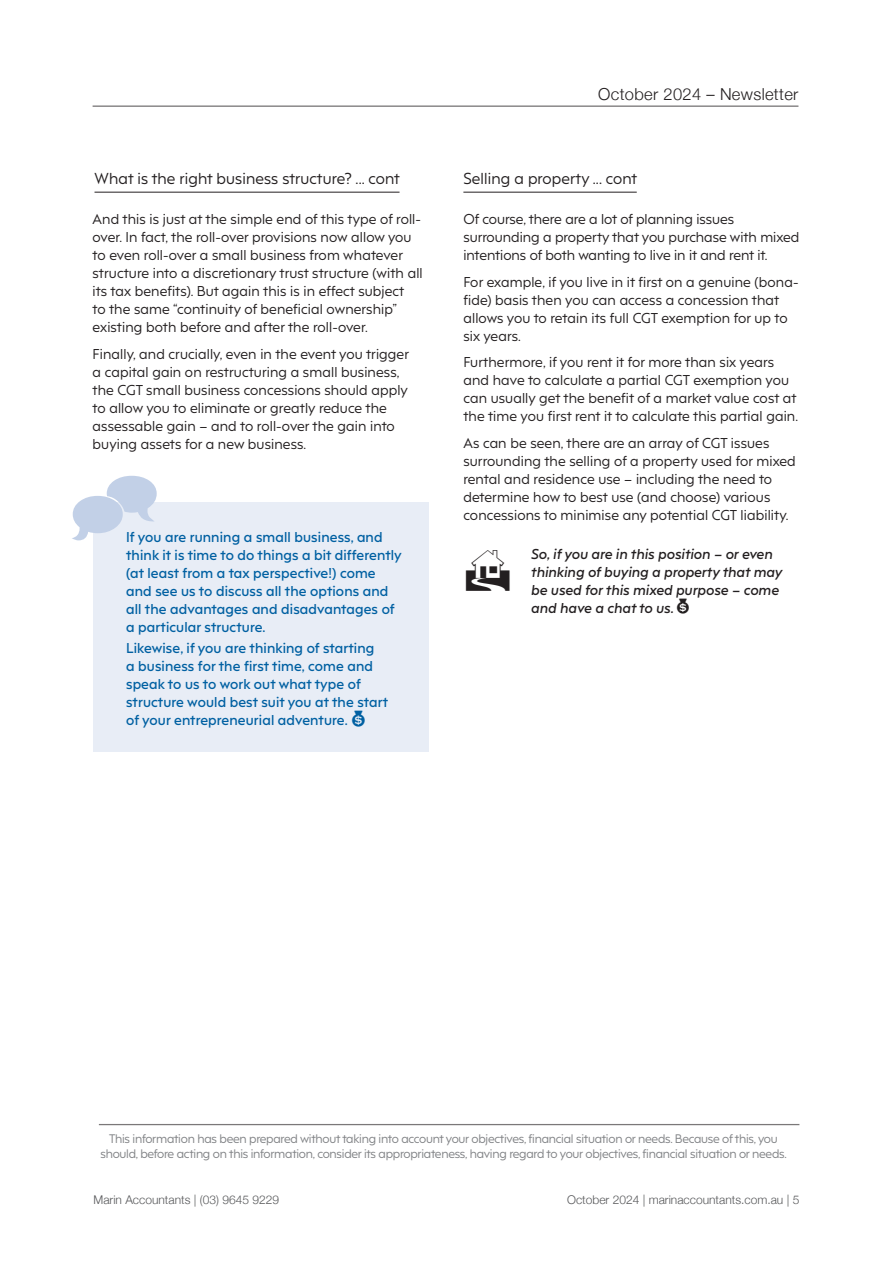
<style>
.page{position:relative;width:893px;height:1263px;background:#fff}
.page>*{position:absolute;margin:0;border:0;box-sizing:border-box;transform-origin:0 0}
.t1{font:300 16.5px "Helvetica Neue";letter-spacing:.02em;color:#231f20}
.t2{font:15px "F37 Hooj";letter-spacing:.01em;color:#231f20}
.t3{font:13.5px/18px "F37 Hooj";letter-spacing:.01em;color:#231f20}
.t4{font:600 13.5px/18px "F37 Hooj";letter-spacing:.01em;color:#0060a2}
.t5{font:italic 600 13.5px/18px "F37 Hooj";letter-spacing:.01em;color:#231f20}
.t6{font:300 12px "Helvetica Neue";color:#57585a}
.t7{font:11.7px/15px "F37 Hooj";letter-spacing:-.02em;color:#808285;text-align:center}
.s1{font-family:"Modern Pictograms";font-weight:400;font-size:24px}
.s2{font-family:"Modern Pictograms";font-weight:400;font-style:normal;font-size:22.5px}
</style>
<div class="page">
<hr style="left:93px;top:106px;width:705px;height:1px;background:#231f20">
<hr style="left:99px;top:1124px;width:700px;height:1px;background:#231f20">
<div style="left:93px;top:502px;width:335px;height:250px;background:#e8edf6"></div>
<hr style="left:95px;top:192px;width:305px;height:1px;background:#231f20">
<hr style="left:463px;top:192px;width:174px;height:1px;background:#231f20">
<p class="t2" style="left:95px;top:165px;width:307px">What is the right business structure? ... cont</p>
<p class="t3" style="left:93px;top:209px;width:332px">And this is just at the simple end of this type of roll&shy;over. In fact, the roll-over provisions now allow you to even roll-over a small business from whatever structure into a discretionary trust structure (with all its tax benefits). But again this is in effect subject<br>to the same “continuity of beneficial ownership” existing both before and after the roll-over.</p>
<p class="t3" style="left:93px;top:343px;width:318px">Finally, and crucially, even in the event you trigger a capital gain on restructuring a small business, the CGT small business concessions should apply to allow you to eliminate or greatly reduce the assessable gain – and to roll-over the gain into buying assets for a new business.</p>
<p class="t4" style="left:126px;top:526px;width:277px">If you are running a small business, and think it is time to do things a bit differently (at least from a tax perspective!) come and see us to discuss all the options and all the advantages and disadvantages of a particular structure.</p>
<p class="t4" style="left:126px;top:637px;width:263px">Likewise, if you are thinking of starting<br>a business for the first time, come and speak to us to work out what type of structure would best suit you at the start of your entrepreneurial adventure. <span class="s1">$</span></p>
<p class="t1" style="left:598px;top:81px;width:202px">October 2024 – Newsletter</p>
<p class="t2" style="left:463px;top:165px;width:175px">Selling a property ... cont</p>
<p class="t3" style="left:463px;top:209px;width:337px">Of course, there are a lot of planning issues surrounding a property that you purchase with mixed intentions of both wanting to live in it and rent it.</p>
<p class="t3" style="left:463px;top:271px;width:337px">For example, if you live in it first on a genuine (bona&shy;fide) basis then you can access a concession that allows you to retain its full CGT exemption for up to six years.</p>
<p class="t3" style="left:463px;top:352px;width:336px">Furthermore, if you rent it for more than six years and have to calculate a partial CGT exemption you can usually get the benefit of a market value cost at the time you first rent it to calculate this partial gain.</p>
<p class="t3" style="left:463px;top:432px;width:334px">As can be seen, there are an array of CGT issues surrounding the selling of a property used for mixed rental and residence use – including the need to determine how to best use (and choose) various concessions to minimise any potential CGT liability.</p>
<p class="t5" style="left:531px;top:543px;width:253px">So, if you are in this position – or even thinking of buying a property that may be used for this mixed purpose – come and have a chat to us. <span class="s2">$</span></p>
<p class="t7" style="left:100px;top:1130px;width:688px">This information has been prepared without taking into account your objectives, financial situation or needs. Because of this, you should, before acting on this information, consider its appropriateness, having regard to your objectives, financial situation or needs.</p>
<p class="t6" style="left:94px;top:1190px;width:187px">Marin Accountants | (03) 9645 9229</p>
<p class="t6" style="left:567px;top:1190px;width:234px">October 2024 | marinaccountants.com.au | 5</p>
</div>
